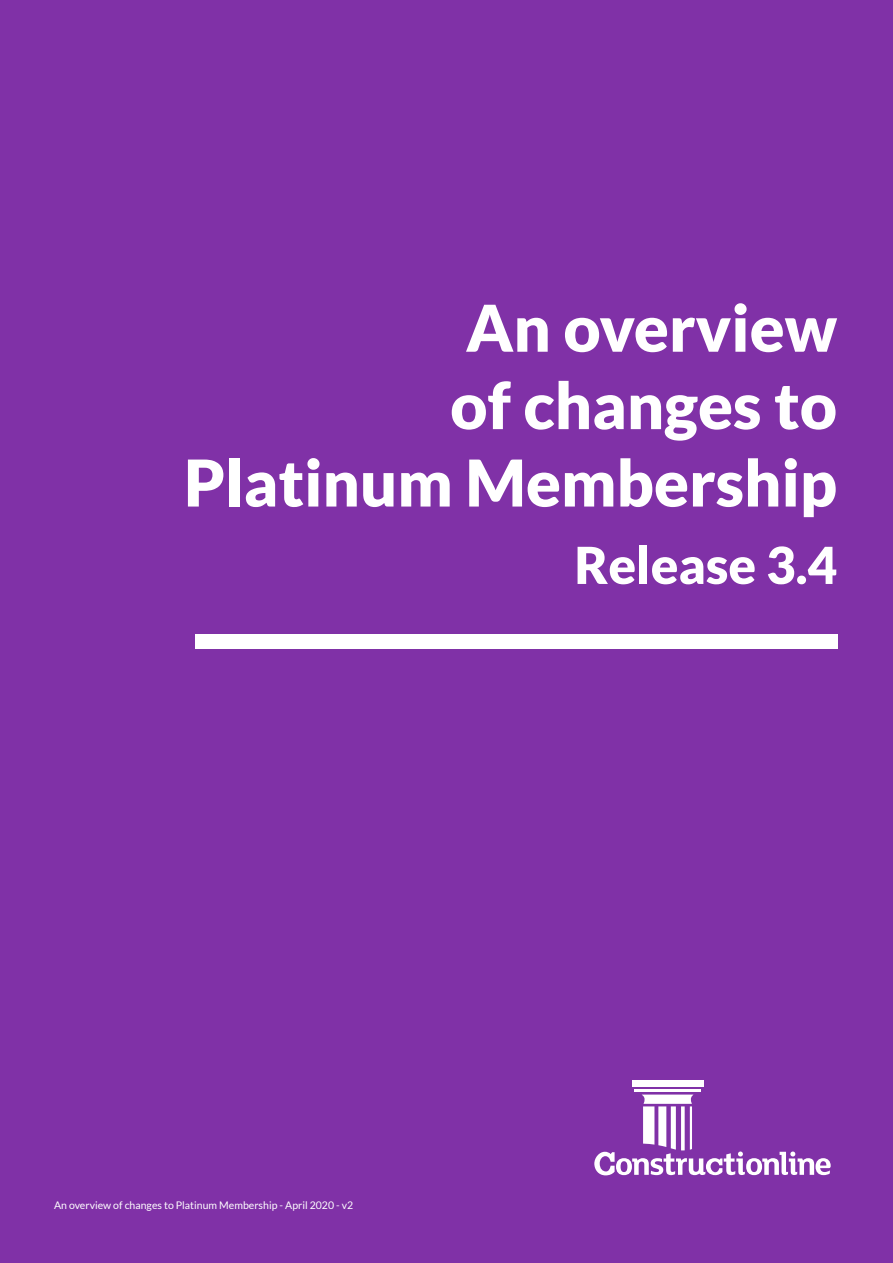
<style>
.page{position:relative;width:893px;height:1263px;background:#8031a7}
.page>*{position:absolute;margin:0;border:0;box-sizing:border-box;transform-origin:0 0}
.t1{font:900 64.5px/77.4px "Lato";color:#fff;text-align:right}
.t2{font:900 51px "Lato";color:#fff}
.t3{font:10.5px "Lato";color:#fff}
</style>
<div class="page">
<div style="left:196px;top:634px;width:642px;height:14px;background:#fff"></div>
<hr style="left:635px;top:1089px;width:66px;height:2px;background:#fff">
<div style="left:632px;top:1081px;width:71px;height:6px;background:#fff"></div>
<svg style="left:594px;top:1094px;width:237px;height:81px"></svg>
<h1 class="t1" style="left:184px;top:288px;width:655px">An overview<br>of changes to<br>Platinum Membership</h1>
<h2 class="t2" style="left:574px;top:535px;width:264px">Release 3.4</h2>
<p class="t3" style="left:54px;top:1199px;width:301px">An overview of changes to Platinum Membership - April 2020 - v2</p>
</div>
